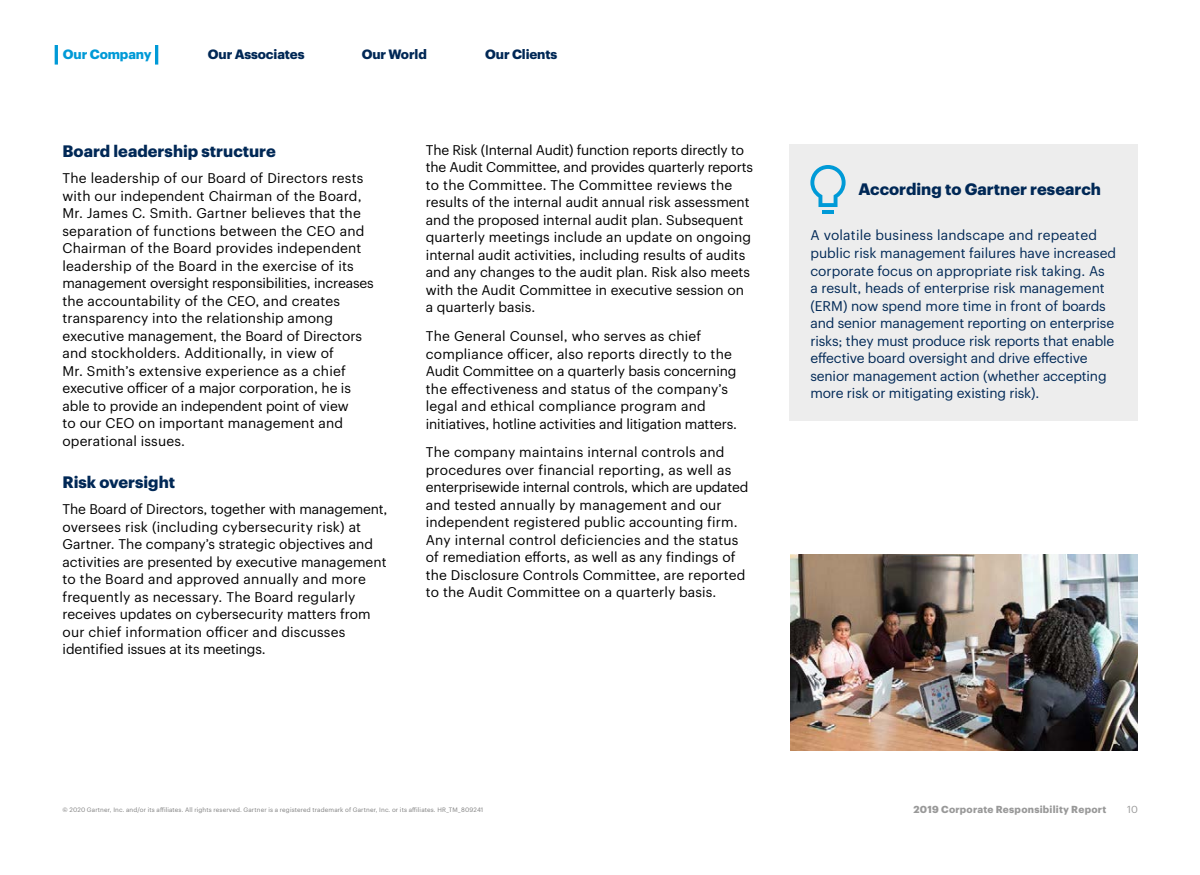
<style>
.page{position:relative;width:1200px;height:875px;background:#fff}
.page>*{position:absolute;margin:0;border:0;box-sizing:border-box;transform-origin:0 0}
.t1{font:700 16.25px "Graphik";color:#002856}
.t2{font:13.75px/17.5px "Graphik";letter-spacing:.01em;color:#000}
.t3{font:13.75px/17.5px "Graphik";letter-spacing:-.01em;color:#002856}
.t4{font:700 13.25px "Graphik";letter-spacing:-.01em;color:#002856}
.t5{font:700 13.25px "Graphik";letter-spacing:-.01em;color:#009ad7}
.t6{font:700 10px "Graphik";letter-spacing:.025em;color:#999}
.t7{font:10px "Graphik";color:#999}
.t8{font:6.25px "Graphik";letter-spacing:.02em;color:#808080}
</style>
<div class="page">
<hr style="left:155px;top:45px;width:3px;height:20px;background:#009ad7">
<hr style="left:55px;top:45px;width:3px;height:20px;background:#009ad7">
<div style="left:789px;top:144px;width:349px;height:277px;background:#ededed"></div>
<svg style="left:810px;top:165px;width:36px;height:42px"></svg>
<hr style="left:822px;top:210px;width:12px;height:4px;background:#009ad7">
<img style="left:790px;top:555px;width:348px;height:196px">
<p class="t5" style="left:63px;top:44px;width:90px">Our Company</p>
<p class="t4" style="left:208px;top:44px;width:98px">Our Associates</p>
<p class="t4" style="left:362px;top:44px;width:67px">Our World</p>
<p class="t4" style="left:485px;top:44px;width:74px">Our Clients</p>
<p class="t1" style="left:62px;top:138px;width:215px">Board leadership structure</p>
<p class="t2" style="left:62px;top:168px;width:313px">The leadership of our Board of Directors rests with our independent Chairman of the Board, Mr. James C. Smith. Gartner believes that the separation of functions between the CEO and Chairman of the Board provides independent leadership of the Board in the exercise of its management oversight responsibilities, increases the accountability of the CEO, and creates transparency into the relationship among executive management, the Board of Directors and stockholders. Additionally, in view of<br>Mr. Smith’s extensive experience as a chief executive officer of a major corporation, he is able to provide an independent point of view<br>to our CEO on important management and operational issues.</p>
<p class="t1" style="left:62px;top:470px;width:114px">Risk oversight</p>
<p class="t2" style="left:62px;top:500px;width:326px">The Board of Directors, together with management, oversees risk (including cybersecurity risk) at Gartner. The company’s strategic objectives and activities are presented by executive management to the Board and approved annually and more frequently as necessary. The Board regularly receives updates on cybersecurity matters from our chief information officer and discusses identified issues at its meetings.</p>
<p class="t2" style="left:426px;top:140px;width:329px">The Risk (Internal Audit) function reports directly to the Audit Committee, and provides quarterly reports to the Committee. The Committee reviews the results of the internal audit annual risk assessment and the proposed internal audit plan. Subsequent quarterly meetings include an update on ongoing internal audit activities, including results of audits and any changes to the audit plan. Risk also meets with the Audit Committee in executive session on a quarterly basis.</p>
<p class="t2" style="left:426px;top:326px;width:313px">The General Counsel, who serves as chief compliance officer, also reports directly to the Audit Committee on a quarterly basis concerning the effectiveness and status of the company’s legal and ethical compliance program and initiatives, hotline activities and litigation matters.</p>
<p class="t2" style="left:426px;top:443px;width:324px">The company maintains internal controls and procedures over financial reporting, as well as enterprisewide internal controls, which are updated and tested annually by management and our independent registered public accounting firm.<br>Any internal control deficiencies and the status of remediation efforts, as well as any findings of the Disclosure Controls Committee, are reported to the Audit Committee on a quarterly basis.</p>
<p class="t1" style="left:858px;top:176px;width:244px">According to Gartner research</p>
<p class="t3" style="left:810px;top:226px;width:307px">A volatile business landscape and repeated public risk management failures have increased corporate focus on appropriate risk taking. As<br>a result, heads of enterprise risk management (ERM) now spend more time in front of boards and senior management reporting on enterprise risks; they must produce risk reports that enable effective board oversight and drive effective senior management action (whether accepting more risk or mitigating existing risk).</p>
<p class="t8" style="left:62px;top:805px;width:422px">© 2020 Gartner, Inc. and/or its affiliates. All rights reserved. Gartner is a registered trademark of Gartner, Inc. or its affiliates. HR_TM_809241</p>
<p class="t6" style="left:914px;top:801px;width:194px">2019 Corporate Responsibility Report</p>
<p class="t7" style="left:1127px;top:801px;width:12px">10</p>
</div>
